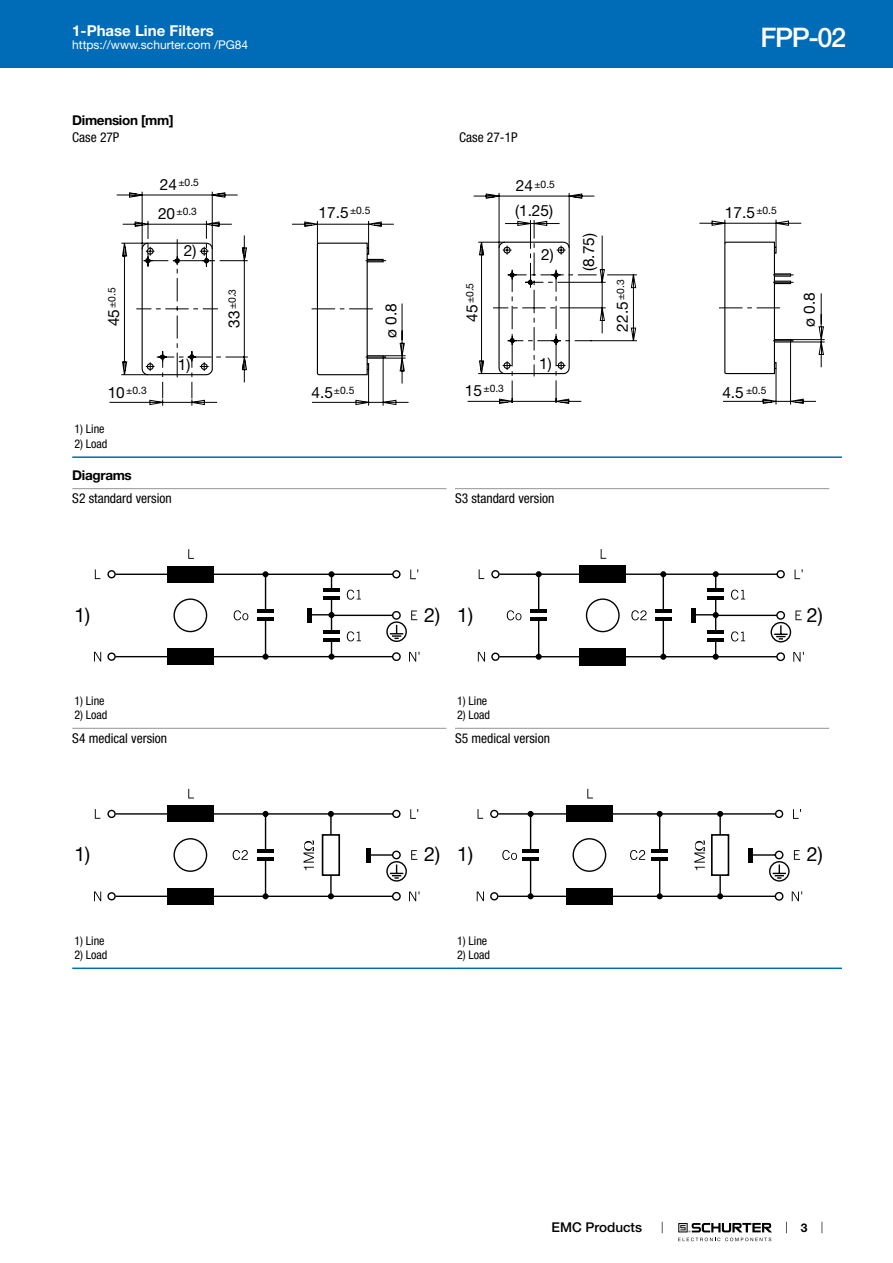
<style>
.page{position:relative;width:893px;height:1263px;background:#fff}
.page>*{position:absolute;margin:0;border:0;box-sizing:border-box;transform-origin:0 0}
.t1{font:500 27px "Helvetica Neue LT";color:#fff}
.t2{font:19.65px "Helvetica Neue LT";color:#000}
.t3{font:15.45px "Helvetica Neue LT";color:#000}
.t4{font:700 15px "Helvetica Neue LT";color:#fff}
.t5{font:condensed 13.5px "Helvetica Neue LT";color:#000}
.t6{font:700 13.5px "Helvetica Neue LT";letter-spacing:-.025em;color:#000}
.t7{font:500 13.5px "Helvetica Neue LT";color:#000}
.t8{font:condensed 12px "Helvetica Neue LT";color:#000}
.t9{font:12px "Helvetica Neue LT";color:#fff}
.t10{font:700 12px "Helvetica Neue LT";color:#000}
.t11{font:10.35px "Helvetica Neue LT";color:#000}
.s1{font-size:15.45px}
</style>
<div class="page">
<svg style="left:678px;top:1223px;width:94px;height:18px"></svg>
<div style="left:0;top:0;width:893px;height:68px;background:#006bb6"></div>
<svg style="left:109px;top:191px;width:300px;height:215px"></svg>
<svg style="left:467px;top:192px;width:358px;height:213px"></svg>
<hr style="left:72px;top:456px;width:770px;height:2px;background:#006bb6">
<hr style="left:72px;top:488px;width:374px;height:1px;background:#939598">
<svg style="left:95px;top:569px;width:5px;height:10px"></svg>
<svg style="left:188px;top:549px;width:6px;height:10px"></svg>
<svg style="left:94px;top:652px;width:7px;height:9px"></svg>
<div style="left:167px;top:566px;width:47px;height:17px;background:#000"></div>
<div style="left:167px;top:648px;width:47px;height:17px;background:#000"></div>
<svg style="left:107px;top:569px;width:313px;height:93px"></svg>
<hr style="left:455px;top:488px;width:374px;height:1px;background:#939598">
<svg style="left:479px;top:569px;width:5px;height:10px"></svg>
<svg style="left:601px;top:549px;width:5px;height:10px"></svg>
<svg style="left:478px;top:652px;width:7px;height:10px"></svg>
<div style="left:579px;top:566px;width:47px;height:17px;background:#000"></div>
<div style="left:579px;top:648px;width:47px;height:17px;background:#000"></div>
<svg style="left:491px;top:569px;width:313px;height:93px"></svg>
<hr style="left:72px;top:728px;width:374px;height:1px;background:#939598">
<svg style="left:95px;top:809px;width:5px;height:10px"></svg>
<svg style="left:188px;top:789px;width:6px;height:9px"></svg>
<svg style="left:94px;top:891px;width:7px;height:10px"></svg>
<div style="left:167px;top:805px;width:47px;height:17px;background:#000"></div>
<div style="left:167px;top:888px;width:47px;height:17px;background:#000"></div>
<svg style="left:107px;top:809px;width:313px;height:92px"></svg>
<hr style="left:455px;top:728px;width:374px;height:1px;background:#939598">
<svg style="left:587px;top:789px;width:6px;height:9px"></svg>
<div style="left:566px;top:805px;width:47px;height:17px;background:#000"></div>
<div style="left:566px;top:888px;width:47px;height:17px;background:#000"></div>
<svg style="left:477px;top:809px;width:325px;height:92px"></svg>
<hr style="left:72px;top:967px;width:770px;height:2px;background:#006bb6">
<p class="t4" style="left:72px;top:21px;width:143px">1-Phase Line Filters</p>
<p class="t9" style="left:72px;top:38px;width:178px">https://www.schurter.com /PG84</p>
<h1 class="t1" style="left:760px;top:21px;width:87px">FPP-02</h1>
<p class="t6" style="left:72px;top:112px;width:103px">Dimension [mm]</p>
<p class="t5" style="left:72px;top:130px;width:49px">Case 27P</p>
<p class="t11" style="left:160px;top:176px;width:41px"><span class="s1">24</span>±0.5</p>
<p class="t11" style="left:158px;top:205px;width:41px"><span class="s1">20</span>±0.3</p>
<p class="t3" style="left:319px;top:203px;width:53px">17.5<sup>±0.5</sup></p>
<p class="t5" style="left:459px;top:130px;width:60px">Case 27-1P</p>
<p class="t11" style="left:516px;top:178px;width:41px"><span class="s1">24</span>±0.5</p>
<p class="t3" style="left:515px;top:201px;width:40px">(1.25)</p>
<p class="t3" style="left:725px;top:203px;width:53px">17.5<sup>±0.5</sup></p>
<p class="t3" style="left:184px;top:242px;width:14px">2)</p>
<p class="t3" style="left:541px;top:245px;width:14px">2)</p>
<p class="t3" style="left:579px;top:271px;width:40px;rotate:-90deg">(8.75)</p>
<p class="t11" style="left:106px;top:326px;width:41px;rotate:-90deg"><span class="s1">45</span>±0.5</p>
<p class="t11" style="left:226px;top:328px;width:41px;rotate:-90deg"><span class="s1">33</span>±0.3</p>
<p class="t3" style="left:382px;top:338px;width:36px;rotate:-90deg">ø 0.8</p>
<p class="t3" style="left:613px;top:331px;width:53px;rotate:-90deg">22.5<sup>±0.3</sup></p>
<p class="t11" style="left:464px;top:322px;width:41px;rotate:-90deg"><span class="s1">45</span>±0.5</p>
<p class="t3" style="left:800px;top:327px;width:36px;rotate:-90deg">ø 0.8</p>
<p class="t3" style="left:178px;top:355px;width:14px">1)</p>
<p class="t3" style="left:539px;top:355px;width:14px">1)</p>
<p class="t11" style="left:108px;top:385px;width:41px"><span class="s1">10</span>±0.3</p>
<p class="t11" style="left:311px;top:384px;width:44px"><span class="s1">4.5</span>±0.5</p>
<p class="t11" style="left:465px;top:382px;width:41px"><span class="s1">15</span>±0.3</p>
<p class="t11" style="left:722px;top:384px;width:46px"><span class="s1">4.5</span> ±0.5</p>
<p class="t8" style="left:74px;top:422px;width:32px">1) Line</p>
<p class="t8" style="left:74px;top:437px;width:35px">2) Load</p>
<p class="t6" style="left:72px;top:467px;width:61px">Diagrams</p>
<p class="t5" style="left:72px;top:491px;width:101px">S2 standard version</p>
<p class="t5" style="left:455px;top:491px;width:101px">S3 standard version</p>
<h2 class="t2" style="left:74px;top:603px;width:17px">1)</h2>
<h2 class="t2" style="left:424px;top:603px;width:17px">2)</h2>
<h2 class="t2" style="left:457px;top:603px;width:18px">1)</h2>
<h2 class="t2" style="left:807px;top:603px;width:18px">2)</h2>
<p class="t8" style="left:74px;top:694px;width:32px">1) Line</p>
<p class="t8" style="left:74px;top:708px;width:35px">2) Load</p>
<p class="t5" style="left:72px;top:730px;width:96px">S4 medical version</p>
<p class="t8" style="left:457px;top:694px;width:32px">1) Line</p>
<p class="t8" style="left:457px;top:708px;width:35px">2) Load</p>
<p class="t5" style="left:455px;top:730px;width:96px">S5 medical version</p>
<h2 class="t2" style="left:74px;top:842px;width:17px">1)</h2>
<h2 class="t2" style="left:424px;top:842px;width:17px">2)</h2>
<h2 class="t2" style="left:457px;top:842px;width:17px">1)</h2>
<h2 class="t2" style="left:807px;top:842px;width:17px">2)</h2>
<p class="t8" style="left:74px;top:933px;width:32px">1) Line</p>
<p class="t8" style="left:74px;top:948px;width:35px">2) Load</p>
<p class="t8" style="left:457px;top:933px;width:32px">1) Line</p>
<p class="t8" style="left:457px;top:948px;width:35px">2) Load</p>
<p class="t7" style="left:552px;top:1219px;width:92px">EMC Products</p>
<p class="t10" style="left:801px;top:1220px;width:8px">3</p>
</div>
